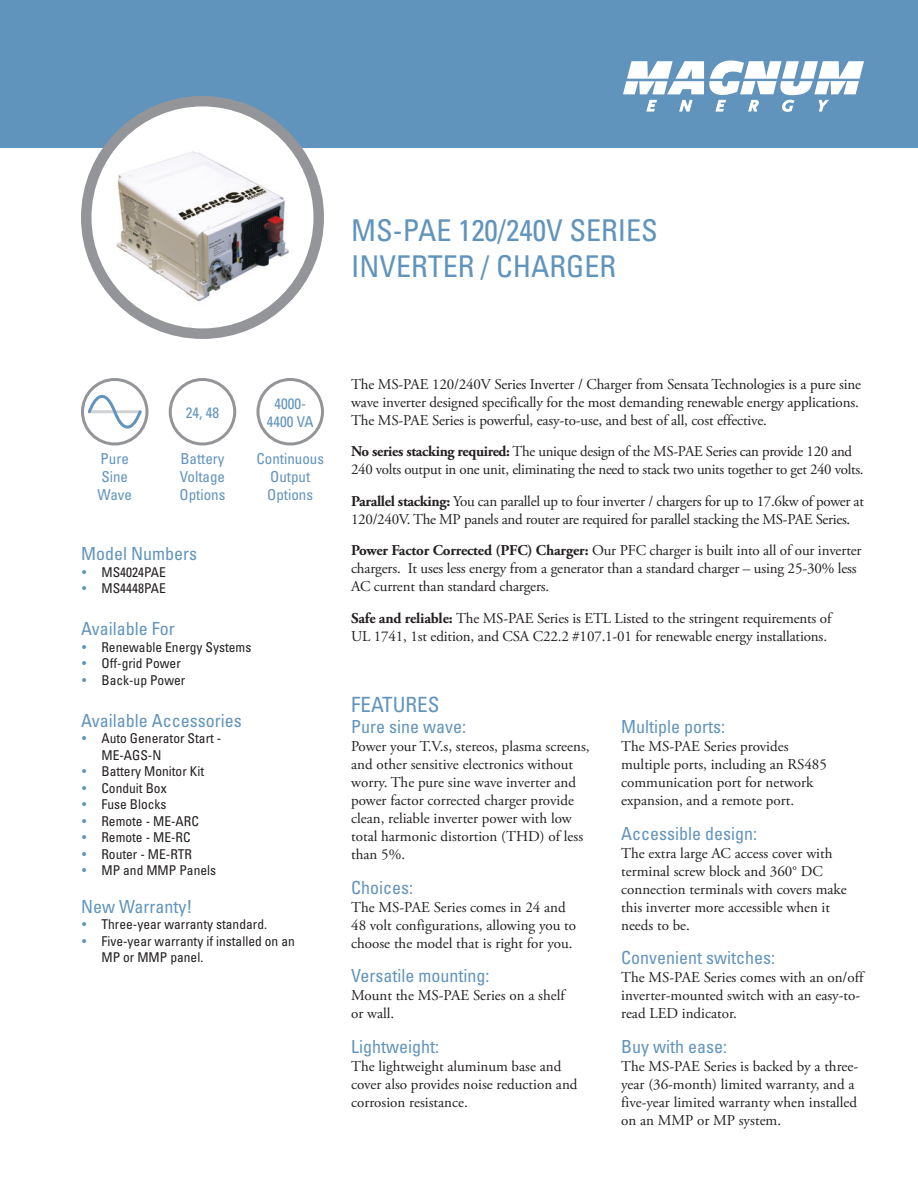
<style>
.page{position:relative;width:918px;height:1188px;background:#fff}
.page>*{position:absolute;margin:0;border:0;box-sizing:border-box;transform-origin:0 0}
.t1{font:condensed 30px/36px "Univers";color:#6194bc}
.t2{font:condensed 21px "Univers";color:#6194bc}
.t3{font:condensed 18px "Univers";color:#6194bc}
.t4{font:15px/18px "Adobe Garamond Pro";letter-spacing:-.005em;color:#231f20}
.t5{font:condensed 15px/18px "Univers";color:#6194bc;text-align:center}
.t6{font:condensed 13.5px/16.5px "Univers";color:#231f20}
.s1{font-weight:700}
</style>
<div class="page">
<div style="left:0;top:0;width:918px;height:148px;background:#6194bc"></div>
<svg style="left:623px;top:60px;width:241px;height:52px"></svg>
<svg style="left:86px;top:101px;width:233px;height:233px;fill:#fff"></svg>
<img style="left:86px;top:138px;width:233px;height:176px">
<div style="left:81px;top:96px;width:243px;height:243px;border:10px solid #939598;border-radius:50%"></div>
<div style="left:81px;top:378px;width:67px;height:68px;border:3px solid #939598;border-radius:50%"></div>
<div style="left:169px;top:378px;width:67px;height:68px;border:3px solid #939598;border-radius:50%"></div>
<div style="left:256px;top:378px;width:68px;height:68px;border:3px solid #939598;border-radius:50%"></div>
<svg style="left:86px;top:378px;width:57px;height:68px"></svg>
<h1 class="t1" style="left:351px;top:212px;width:308px">MS-PAE 120/240V SERIES<br>INVERTER / CHARGER</h1>
<p class="t5" style="left:186px;top:403px;width:35px">24, 48</p>
<p class="t5" style="left:97px;top:450px;width:36px;text-align:left">Pure<br>Sine<br>Wave</p>
<p class="t5" style="left:180px;top:450px;width:47px;text-align:justify">Battery Voltage Options</p>
<p class="t5" style="left:267px;top:394px;width:48px">4000-<br>4400 VA</p>
<p class="t5" style="left:257px;top:450px;width:69px">Continuous<br>Output<br>Options</p>
<p class="t3" style="left:81px;top:542px;width:117px">Model Numbers</p>
<p class="t6" style="left:101px;top:563px;width:66px">MS4024PAE<br>MS4448PAE</p>
<p class="t3" style="left:81px;top:617px;width:95px">Available For</p>
<p class="t6" style="left:101px;top:638px;width:151px">Renewable Energy Systems<br>Off-grid Power<br>Back-up Power</p>
<p class="t3" style="left:81px;top:709px;width:162px">Available Accessories</p>
<p class="t6" style="left:101px;top:730px;width:121px">Auto Generator Start -<br>ME-AGS-N<br>Battery Monitor Kit<br>Conduit Box<br>Fuse Blocks<br>Remote - ME-ARC<br>Remote - ME-RC<br>Router - ME-RTR<br>MP and MMP Panels</p>
<p class="t3" style="left:81px;top:895px;width:113px">New Warranty!</p>
<p class="t6" style="left:101px;top:916px;width:195px">Three-year warranty standard.<br>Five-year warranty if installed on an<br>MP or MMP panel.</p>
<p class="t4" style="left:351px;top:376px;width:512px">The MS-PAE 120/240V Series Inverter / Charger from Sensata Technologies is a pure sine wave inverter designed specifically for the most demanding renewable energy applications.<br>The MS-PAE Series is powerful, easy-to-use, and best of all, cost effective.</p>
<p class="t4" style="left:351px;top:443px;width:514px"><span class="s1">No series stacking required:</span> The unique design of the MS-PAE Series can provide 120 and<br>240 volts output in one unit, eliminating the need to stack two units together to get 240 volts.</p>
<p class="t4" style="left:351px;top:493px;width:514px"><span class="s1">Parallel stacking:</span> You can parallel up to four inverter / chargers for up to 17.6kw of power at<br>120/240V. The MP panels and router are required for parallel stacking the MS-PAE Series.</p>
<p class="t4" style="left:351px;top:542px;width:512px"><span class="s1">Power Factor Corrected (PFC) Charger:</span> Our PFC charger is built into all of our inverter chargers. It uses less energy from a generator than a standard charger – using 25-30% less<br>AC current than standard chargers.</p>
<p class="t4" style="left:351px;top:610px;width:482px"><span class="s1">Safe and reliable:</span> The MS-PAE Series is ETL Listed to the stringent requirements of<br>UL 1741, 1st edition, and CSA C22.2 #107.1-01 for renewable energy installations.</p>
<h2 class="t2" style="left:351px;top:692px;width:90px">FEATURES</h2>
<p class="t3" style="left:351px;top:715px;width:116px">Pure sine wave:</p>
<p class="t4" style="left:351px;top:738px;width:240px">Power your T.V.s, stereos, plasma screens, and other sensitive electronics without worry. The pure sine wave inverter and power factor corrected charger provide clean, reliable inverter power with low total harmonic distortion (THD) of less than 5%.</p>
<p class="t3" style="left:351px;top:876px;width:63px">Choices:</p>
<p class="t4" style="left:351px;top:899px;width:226px">The MS-PAE Series comes in 24 and<br>48 volt configurations, allowing you to choose the model that is right for you.</p>
<p class="t3" style="left:351px;top:964px;width:140px">Versatile mounting:</p>
<p class="t4" style="left:351px;top:987px;width:215px">Mount the MS-PAE Series on a shelf or wall.</p>
<p class="t3" style="left:351px;top:1035px;width:89px">Lightweight:</p>
<p class="t4" style="left:351px;top:1058px;width:228px">The lightweight aluminum base and cover also provides noise reduction and corrosion resistance.</p>
<p class="t3" style="left:621px;top:715px;width:105px">Multiple ports:</p>
<p class="t4" style="left:621px;top:738px;width:207px">The MS-PAE Series provides multiple ports, including an RS485 communication port for network expansion, and a remote port.</p>
<p class="t3" style="left:621px;top:822px;width:137px">Accessible design:</p>
<p class="t4" style="left:621px;top:844px;width:227px">The extra large AC access cover with terminal screw block and 360° DC connection terminals with covers make this inverter more accessible when it needs to be.</p>
<p class="t3" style="left:621px;top:946px;width:155px">Convenient switches:</p>
<p class="t4" style="left:621px;top:969px;width:244px">The MS-PAE Series comes with an on/off inverter-mounted switch with an easy-to&shy;read LED indicator.</p>
<p class="t3" style="left:621px;top:1035px;width:107px">Buy with ease:</p>
<p class="t4" style="left:621px;top:1057px;width:239px">The MS-PAE Series is backed by a three&shy;year (36-month) limited warranty, and a five-year limited warranty when installed on an MMP or MP system.</p>
</div>
